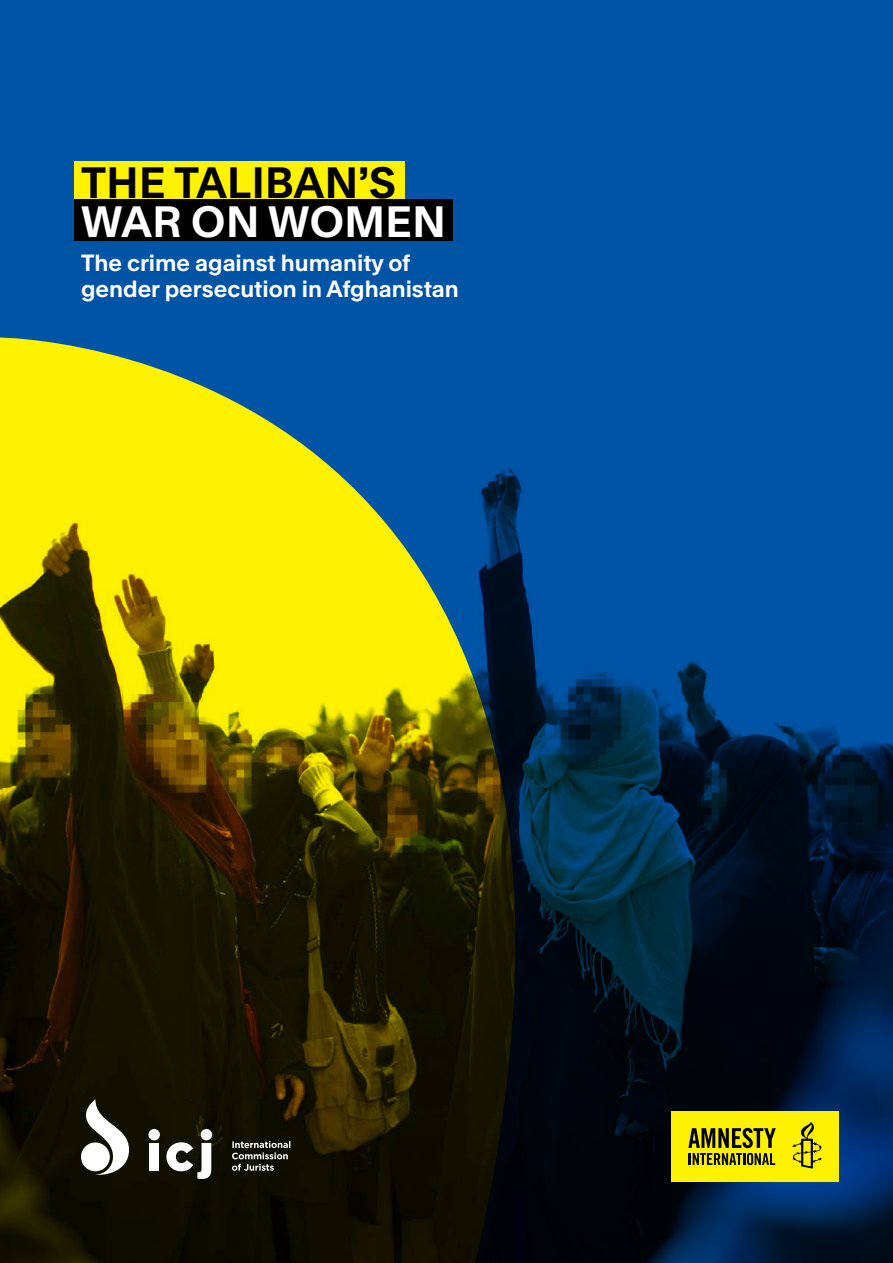
<style>
.page{position:relative;width:893px;height:1263px;background:#0054a6}
.page>*{position:absolute;margin:0;border:0;box-sizing:border-box;transform-origin:0 0}
.t1{font:700 42px "Rand";letter-spacing:.01em;color:#000}
.t2{font:700 42px "Rand";letter-spacing:.01em;color:#fff}
.t3{font:700 22.5px/25.5px "Rand";color:#fff}
</style>
<div class="page">
<svg style="left:0;top:338px;width:200px;height:47px;fill:#fff200"></svg>
<img style="left:0;top:385px;width:893px;height:878px">
<svg style="left:86px;top:1099px;width:43px;height:77px;background:#797870"></svg>
<div style="left:81px;top:1142px;width:29px;height:29px;background:#fff;border-radius:50%"></div>
<div style="left:148px;top:1129px;width:12px;height:11px;background:#fff;border-radius:50%"></div>
<div style="left:201px;top:1129px;width:11px;height:11px;background:#fff;border-radius:50%"></div>
<div style="left:149px;top:1143px;width:10px;height:27px;background:#fff"></div>
<svg style="left:166px;top:1142px;width:45px;height:37px;background:#85847c"></svg>
<svg style="left:232px;top:1141px;width:58px;height:30px;background:#4c4b41"></svg>
<div style="left:672px;top:1111px;width:167px;height:71px;background:#fff200"></div>
<svg style="left:792px;top:1122px;width:30px;height:46px"></svg>
<svg style="left:688px;top:1128px;width:88px;height:37px"></svg>
<div style="left:75px;top:161px;width:330px;height:41px;background:#fff200"></div>
<div style="left:75px;top:199px;width:378px;height:42px;background:#000"></div>
<h1 class="t1" style="left:81px;top:149px;width:317px">THE TALIBAN’S</h1>
<h1 class="t2" style="left:81px;top:188px;width:366px">WAR ON WOMEN</h1>
<p class="t3" style="left:81px;top:248px;width:379px">The crime against humanity of gender persecution in Afghanistan</p>
</div>
